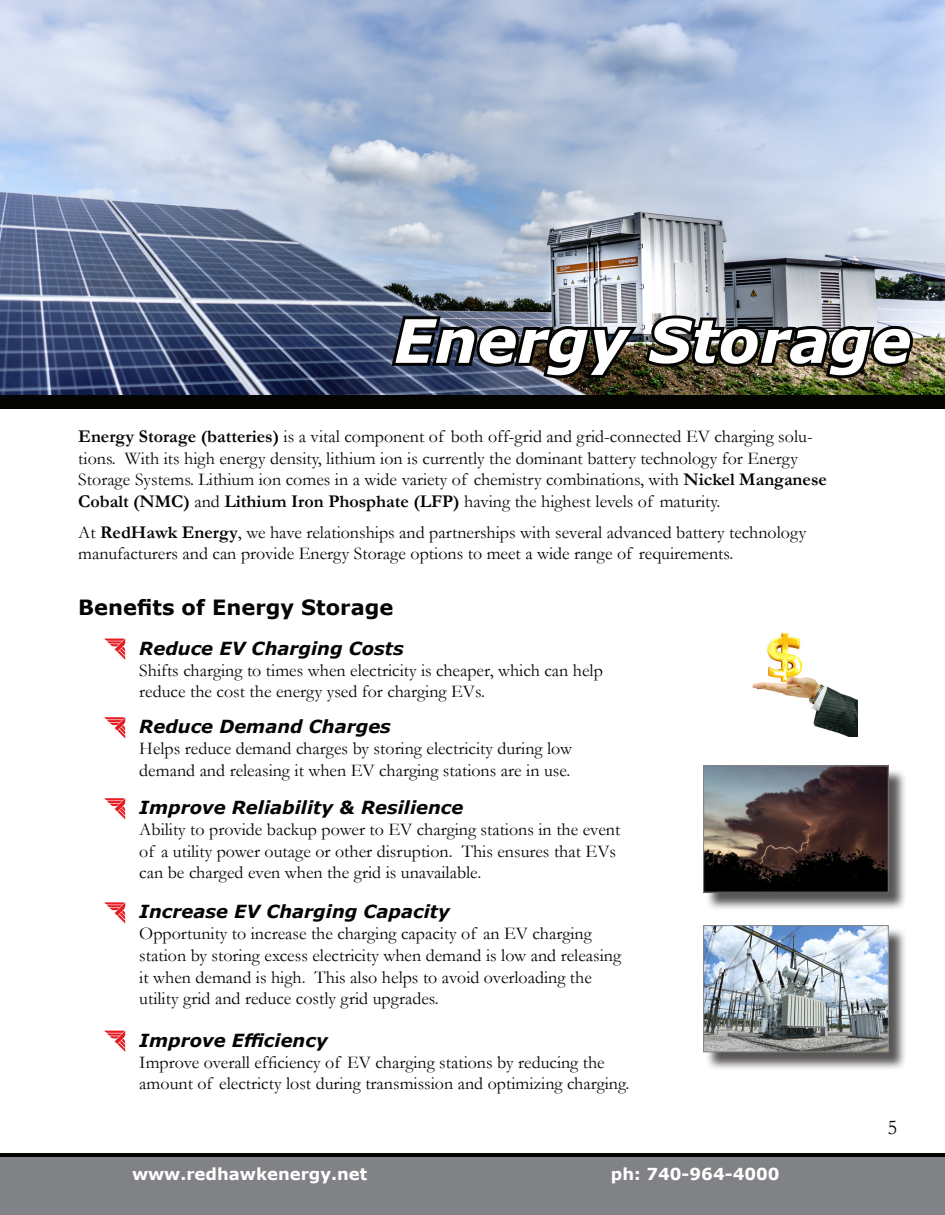
<style>
.page{position:relative;width:945px;height:1215px;background:#fff}
.page>*{position:absolute;margin:0;border:0;box-sizing:border-box;transform-origin:0 0}
.t1{font:italic 700 60px "Verdana";color:#fff}
.t2{font:700 21px "Verdana";color:#040503}
.t3{font:21px "Garamond";color:#040503}
.t4{font:18px/21.6px "Garamond";color:#040503}
.t5{font:italic 700 18px "Verdana";color:#040503}
.t6{font:700 16.5px "Verdana";color:#fff}
.s1{font-weight:700}
</style>
<div class="page">
<div style="left:0;top:1157px;width:945px;height:58px;background:#808285"></div>
<hr style="left:0;top:1153px;width:945px;height:4px;background:#040503">
<img style="left:0;top:0;width:945px;height:395px">
<div style="left:0;top:395px;width:945px;height:14px;background:#040503"></div>
<img style="left:388px;top:312px;width:529px;height:70px">
<svg style="left:104px;top:639px;width:21px;height:21px"></svg>
<svg style="left:104px;top:717px;width:21px;height:21px"></svg>
<svg style="left:104px;top:1031px;width:21px;height:21px"></svg>
<svg style="left:104px;top:798px;width:21px;height:21px"></svg>
<svg style="left:104px;top:902px;width:21px;height:22px"></svg>
<img style="left:752px;top:632px;width:106px;height:105px">
<div style="left:705px;top:768px;width:202px;height:143px;background:#231f20;opacity:.75"></div>
<img style="left:705px;top:768px;width:182px;height:123px">
<div style="left:703px;top:766px;width:186px;height:127px;border:1px solid #808285"></div>
<div style="left:705px;top:927px;width:202px;height:144px;background:#231f20;opacity:.75"></div>
<img style="left:705px;top:927px;width:182px;height:123px">
<div style="left:703px;top:925px;width:186px;height:127px;border:1px solid #808285"></div>
<p class="t1" style="left:394px;top:299px;width:519px">Energy Storage</p>
<p class="t4" style="left:78px;top:425px;width:750px"><span class="s1">Energy Storage (batteries)</span> is a vital component of both off-grid and grid-connected EV charging solu&shy;tions. With its high energy density, lithium ion is currently the dominant battery technology for Energy Storage Systems. Lithium ion comes in a wide variety of chemistry combinations, with <span class="s1">Nickel Manganese Cobalt (NMC)</span> and <span class="s1">Lithium Iron Phosphate (LFP)</span> having the highest levels of maturity.</p>
<p class="t4" style="left:78px;top:521px;width:730px">At <span class="s1">RedHawk Energy</span>, we have relationships and partnerships with several advanced battery technology manufacturers and can provide Energy Storage options to meet a wide range of requirements.</p>
<p class="t2" style="left:78px;top:592px;width:317px">Benefits of Energy Storage</p>
<p class="t5" style="left:139px;top:635px;width:266px">Reduce EV Charging Costs</p>
<p class="t4" style="left:139px;top:659px;width:465px">Shifts charging to times when electricity is cheaper, which can help reduce the cost the energy ysed for charging EVs.</p>
<p class="t5" style="left:139px;top:714px;width:253px">Reduce Demand Charges</p>
<p class="t4" style="left:139px;top:737px;width:434px">Helps reduce demand charges by storing electricity during low demand and releasing it when EV charging stations are in use.</p>
<p class="t5" style="left:139px;top:795px;width:326px">Improve Reliability &amp; Resilience</p>
<p class="t4" style="left:139px;top:818px;width:482px">Ability to provide backup power to EV charging stations in the event of a utility power outage or other disruption. This ensures that EVs can be charged even when the grid is unavailable.</p>
<p class="t5" style="left:139px;top:899px;width:312px">Increase EV Charging Capacity</p>
<p class="t4" style="left:139px;top:922px;width:483px">Opportunity to increase the charging capacity of an EV charging station by storing excess electricity when demand is low and releasing it when demand is high. This also helps to avoid overloading the utility grid and reduce costly grid upgrades.</p>
<p class="t5" style="left:139px;top:1027px;width:190px">Improve Efficiency</p>
<p class="t4" style="left:139px;top:1051px;width:492px">Improve overall efficiency of EV charging stations by reducing the amount of electricty lost during transmission and optimizing charging.</p>
<p class="t6" style="left:132px;top:1163px;width:237px">www.redhawkenergy.net</p>
<p class="t6" style="left:611px;top:1163px;width:170px">ph: 740-964-4000</p>
<p class="t3" style="left:887px;top:1113px;width:11px">5</p>
</div>
